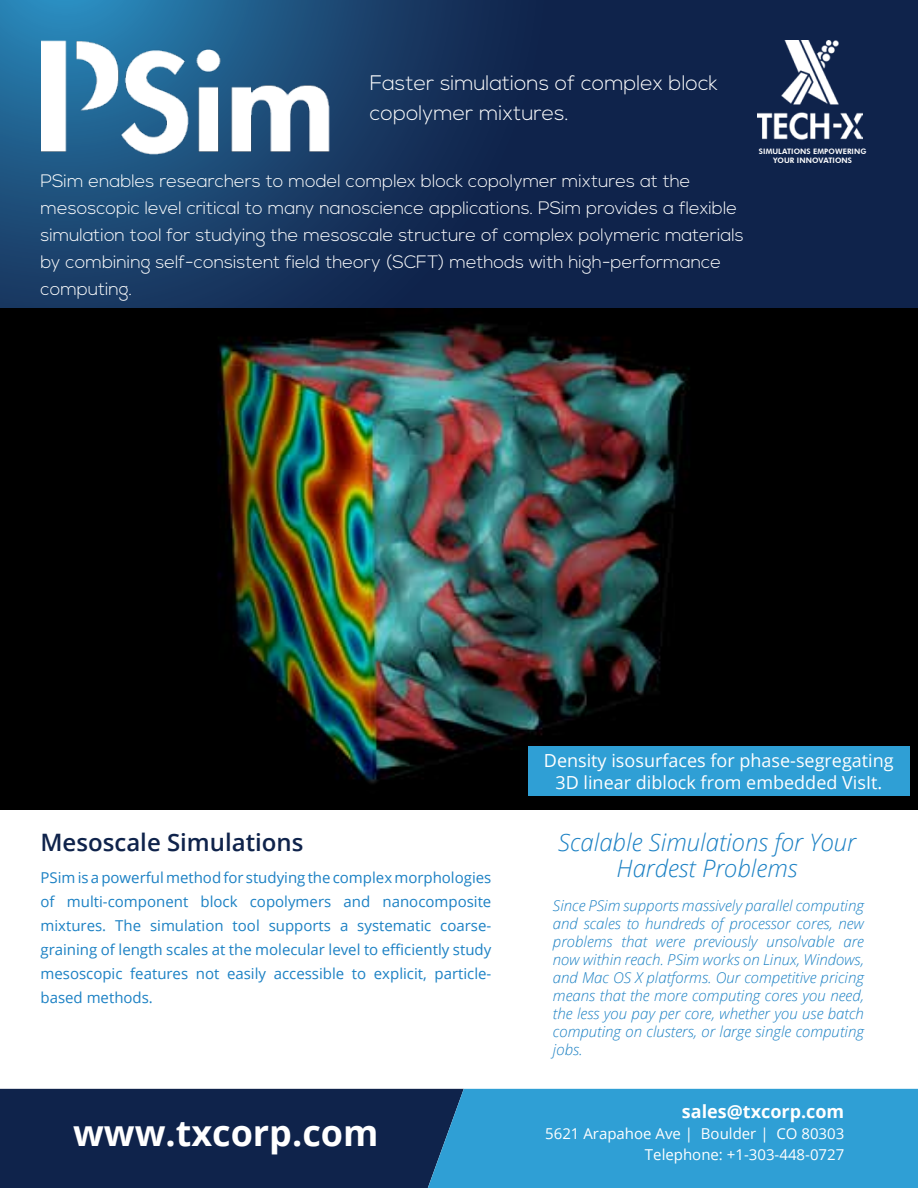
<style>
.page{position:relative;width:918px;height:1188px;background:#fff}
.page>*{position:absolute;margin:0;border:0;box-sizing:border-box;transform-origin:0 0}
.t1{font:700 36px "Open Sans";color:#fff}
.t2{font:italic 300 24px/25.5px "Open Sans";color:#1c81c4;text-align:center}
.t3{font:600 24px "Open Sans";color:#0f234b}
.Intro_text{font:300 21px/30px "Nexa";color:#fff}
.Intro_text-2{font:300 18px/27px "Nexa";color:#fff}
.t4{font:18px/21.6px "Open Sans";color:#fff;text-align:center}
.web_address{font:700 18px "Open Sans";color:#fff}
.t5{font:italic 300 15px/18px "Open Sans";color:#1c81c4;text-align:justify}
.t6{font:15px/24px "Open Sans";color:#1c81c4;text-align:justify}
.address{font:15px "Open Sans";color:#fff}
.t7{font:800 7.5px/9px "Futura BT";letter-spacing:.01em;color:#fff;text-align:center}
</style>
<div class="page">
<div style="left:0;top:308px;width:918px;height:502px;background:#000"></div>
<div style="left:0;top:1089px;width:428px;height:99px;background:#0f234b"></div>
<div style="left:428px;top:1089px;width:490px;height:99px;background:#2f9fd5"></div>
<img style="left:70px;top:308px;width:737px;height:488px">
<svg style="left:0;top:0;width:918px;height:308px;background:#14315b"></svg>
<div style="left:528px;top:746px;width:382px;height:50px;background:#2f9fd5"></div>
<img style="left:41px;top:40px;width:288px;height:114px">
<img style="left:758px;top:40px;width:104px;height:104px">
<p class="Intro_text" style="left:370px;top:69px;width:350px">Faster simulations of complex block copolymer mixtures.</p>
<p class="Intro_text-2" style="left:40px;top:169px;width:705px">PSim enables researchers to model complex block copolymer mixtures at the mesoscopic level critical to many nanoscience applications. PSim provides a flexible simulation tool for studying the mesoscale structure of complex polymeric materials by combining self-consistent field theory (SCFT) methods with high-performance computing.</p>
<p class="t7" style="left:759px;top:147px;width:109px">SIMULATIONS EMPOWERING<br>YOUR INNOVATIONS</p>
<p class="t3" style="left:40px;top:826px;width:264px">Mesoscale Simulations</p>
<p class="t6" style="left:40px;top:865px;width:452px">PSim is a powerful method for studying the complex morphologies of multi-component block copolymers and nanocomposite mixtures. The simulation tool supports a systematic coarse&shy;graining of length scales at the molecular level to efficiently study mesoscopic features not easily accessible to explicit, particle&shy;based methods.</p>
<p class="t1" style="left:73px;top:1107px;width:307px">www.txcorp.com</p>
<p class="t4" style="left:544px;top:749px;width:351px">Density isosurfaces for phase-segregating<br>3D linear diblock from embedded VisIt.</p>
<p class="t2" style="left:558px;top:829px;width:299px">Scalable Simulations for Your<br>Hardest Problems</p>
<p class="t5" style="left:553px;top:896px;width:313px">Since PSim supports massively parallel computing and scales to hundreds of processor cores, new problems that were previously unsolvable are now within reach. PSim works on Linux, Windows, and Mac OS X platforms. Our competitive pricing means that the more computing cores you need, the less you pay per core, whether you use batch computing on clusters, or large single computing jobs.</p>
<p class="web_address" style="left:682px;top:1099px;width:164px">sales@txcorp.com</p>
<p class="address" style="left:545px;top:1123px;width:301px">5621 Arapahoe Ave | Boulder | CO 80303</p>
<p class="address" style="left:645px;top:1144px;width:201px">Telephone: +1-303-448-0727</p>
</div>
